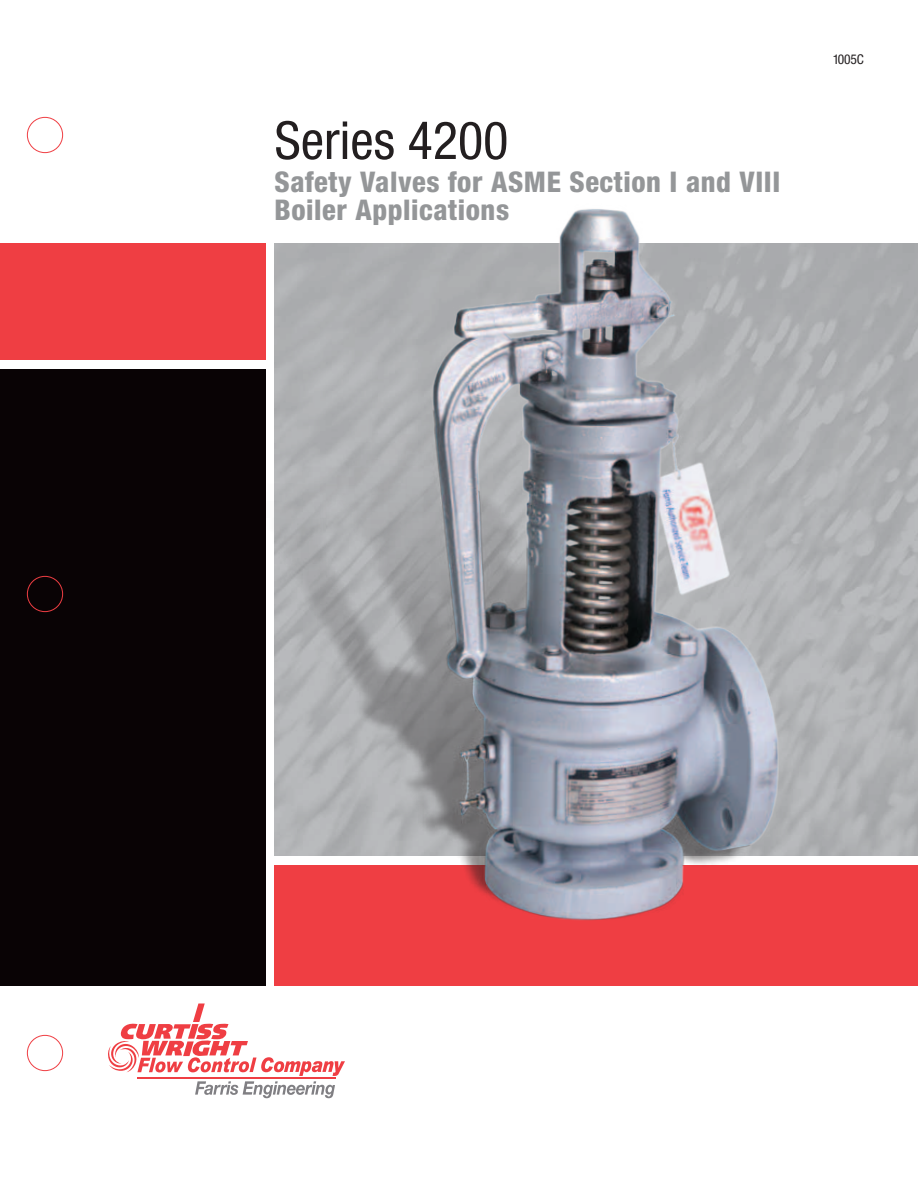
<style>
.page{position:relative;width:918px;height:1188px;background:#fff}
.page>*{position:absolute;margin:0;border:0;box-sizing:border-box;transform-origin:0 0}
.t1{font:condensed 52.5px "Helvetica Neue LT Std";color:#231f20}
.t2{font:800 condensed 28.5px/28.5px "Helvetica Neue LT Std";letter-spacing:.02em;color:#949698}
.t3{font:condensed 13.5px "Helvetica Neue LT Std";letter-spacing:-.005em;color:#231f20}
</style>
<div class="page">
<div style="left:0;top:369px;width:266px;height:617px;background:#090305"></div>
<div style="left:0;top:243px;width:266px;height:117px;background:#ef3e43"></div>
<div style="left:275px;top:865px;width:643px;height:121px;background:#ef3e43"></div>
<svg style="left:108px;top:1004px;width:237px;height:94px"></svg>
<img style="left:274px;top:209px;width:612px;height:748px">
<div style="left:27px;top:117px;width:36px;height:36px;border:1px solid #ef3e43;border-radius:50%"></div>
<div style="left:27px;top:576px;width:36px;height:36px;border:1px solid #ef3e43;border-radius:50%"></div>
<div style="left:27px;top:1035px;width:36px;height:36px;border:1px solid #ef3e43;border-radius:50%"></div>
<h1 class="t1" style="left:274px;top:110px;width:235px">Series 4200</h1>
<p class="t2" style="left:274px;top:167px;width:507px">Safety Valves for ASME Section I and VIII<br>Boiler Applications</p>
<p class="t3" style="left:833px;top:51px;width:33px">1005C</p>
</div>
